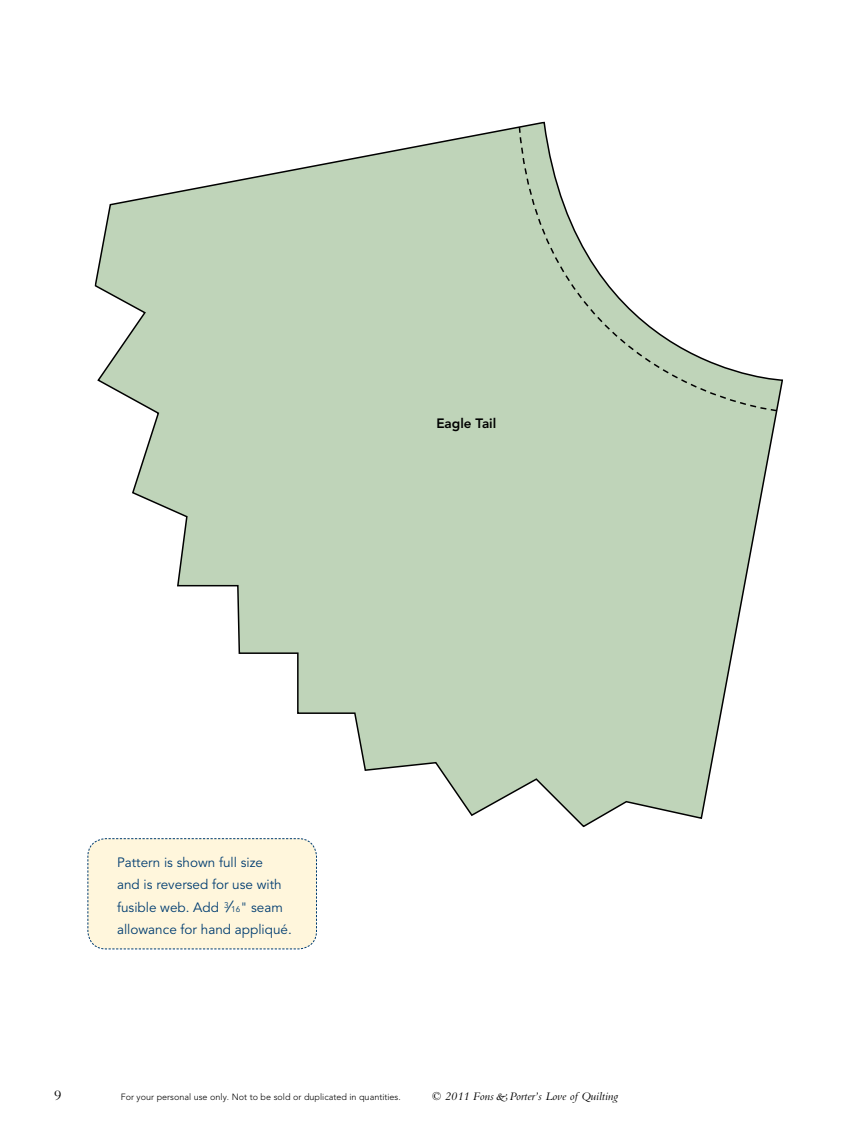
<style>
.page{position:relative;width:864px;height:1134px;background:#fff}
.page>*{position:absolute;margin:0;border:0;box-sizing:border-box;transform-origin:0 0}
.t1{font:15px "Bembo";color:#000}
.t2{font:13.5px/22.5px "Avenir";color:#003d71}
.t3{font:800 13.5px "Avenir";color:#000}
.t4{font:italic 12px "Bembo";color:#000}
.t5{font:300 9px "Avenir";color:#000}
.s1{font-size:15.75px}
.s2{font-size:8.25px}
</style>
<div class="page">
<svg style="left:94px;top:122px;width:689px;height:705px"></svg>
<svg style="left:518px;top:125px;width:260px;height:287px"></svg>
<div style="left:87px;top:838px;width:230px;height:112px;background:#fff6dc"></div>
<p class="t3" style="left:436px;top:416px;width:61px">Eagle Tail</p>
<p class="t2" style="left:117px;top:851px;width:176px">Pattern is shown full size<br>and is reversed for use with fusible web. Add <sup>3</sup><span class="s1">⁄</span><span class="s2">16</span>" seam allowance for hand appliqué.</p>
<p class="t1" style="left:54px;top:1087px;width:9px">9</p>
<p class="t5" style="left:121px;top:1092px;width:282px">For your personal use only. Not to be sold or duplicated in quantities.</p>
<p class="t4" style="left:432px;top:1090px;width:63px">© 2011 Fons</p>
<p class="t4" style="left:509px;top:1090px;width:110px">Porter’s Love of Quilting</p>
</div>
